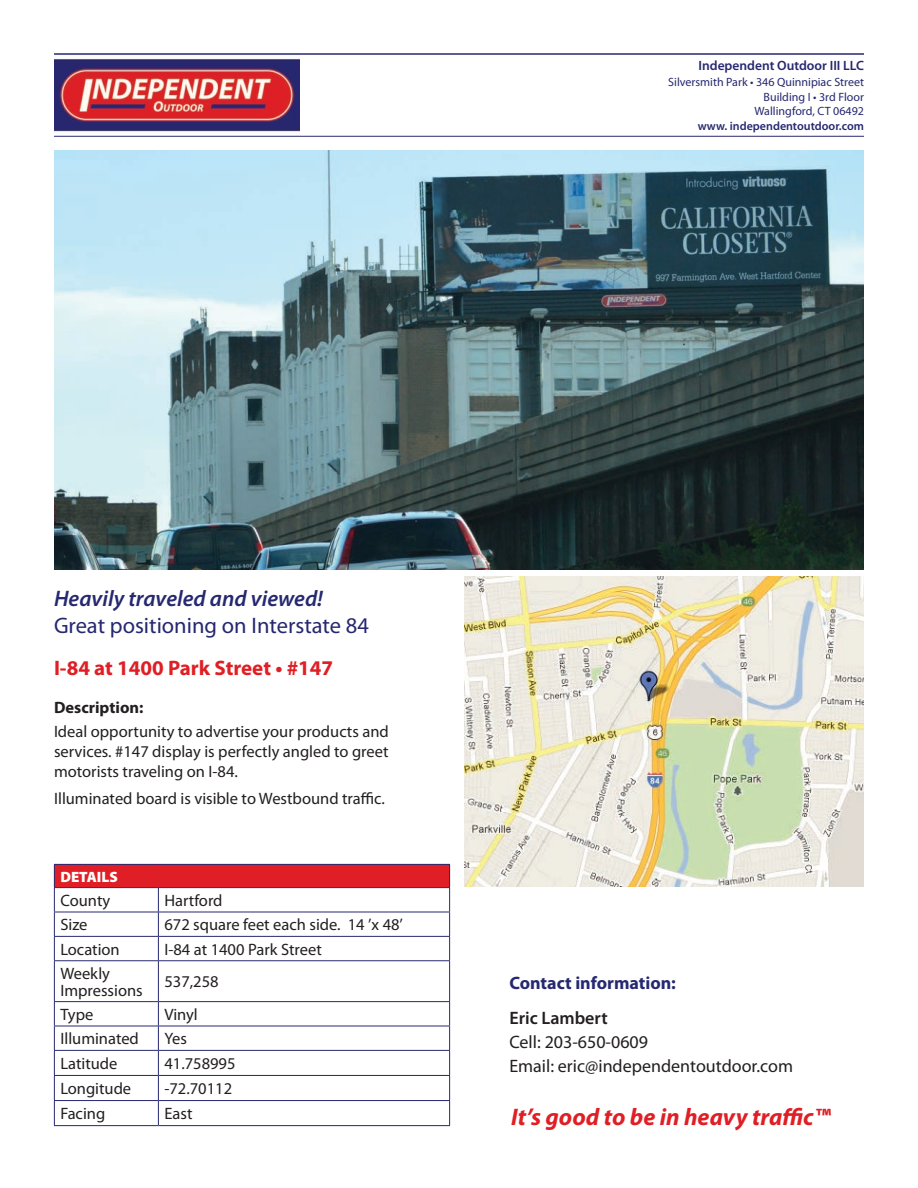
<style>
.page{position:relative;width:918px;height:1188px;background:#fff}
.page>*{position:absolute;margin:0;border:0;box-sizing:border-box;transform-origin:0 0}
.t1{font:italic 700 24px "Myriad Pro";color:#df1f25}
.t2{font:22.5px "Myriad Pro";color:#262870}
.t3{font:italic 600 22.5px "Myriad Pro";color:#262870}
.t4{font:700 21px "Myriad Pro";color:#df1f25}
.t5{font:18px/24px "Myriad Pro";color:#231f20}
.t6{font:700 18px "Myriad Pro";color:#262870}
.t7{font:600 18px "Myriad Pro";color:#231f20}
.t8{font:16.5px/19.8px "Myriad Pro";color:#231f20;text-align:justify}
.t9{font:700 16.5px "Myriad Pro";color:#231f20}
.t10{font:900 15px "Myriad Pro";color:#fff}
.t11{font:600 13.5px "Myriad Pro";color:#262870}
.t12{font:12px/14.4px "Myriad Pro";color:#262870;text-align:right}
.t13{font:600 12px "Myriad Pro";color:#262870}
</style>
<div class="page">
<img style="left:54px;top:59px;width:246px;height:77px">
<hr style="left:54px;top:53px;width:810px;height:2px;background:#262870">
<hr style="left:54px;top:136px;width:810px;height:1px;background:#262870">
<img style="left:54px;top:150px;width:810px;height:419px">
<img style="left:464px;top:576px;width:400px;height:311px">
<div style="left:54px;top:864px;width:396px;height:24px;background:#df1f25"></div>
<svg style="left:55px;top:888px;width:394px;height:24px"></svg>
<svg style="left:55px;top:913px;width:394px;height:212px"></svg>
<hr style="left:54px;top:912px;width:104px;height:1px;background:#262870">
<hr style="left:158px;top:912px;width:292px;height:1px;background:#262870">
<hr style="left:54px;top:936px;width:104px;height:1px;background:#262870">
<hr style="left:158px;top:936px;width:292px;height:1px;background:#262870">
<svg style="left:158px;top:888px;width:1px;height:72px"></svg>
<hr style="left:54px;top:960px;width:104px;height:1px;background:#262870">
<hr style="left:54px;top:961px;width:1px;height:40px;background:#262870">
<hr style="left:158px;top:960px;width:292px;height:1px;background:#262870">
<hr style="left:158px;top:961px;width:1px;height:40px;background:#262870">
<hr style="left:449px;top:961px;width:1px;height:40px;background:#262870">
<hr style="left:54px;top:1001px;width:104px;height:1px;background:#262870">
<hr style="left:158px;top:1001px;width:292px;height:1px;background:#262870">
<hr style="left:54px;top:1026px;width:104px;height:1px;background:#262870">
<hr style="left:158px;top:1026px;width:292px;height:1px;background:#262870">
<hr style="left:54px;top:1050px;width:104px;height:1px;background:#262870">
<hr style="left:158px;top:1050px;width:292px;height:1px;background:#262870">
<hr style="left:54px;top:1075px;width:104px;height:1px;background:#262870">
<hr style="left:158px;top:1075px;width:292px;height:1px;background:#262870">
<hr style="left:54px;top:1100px;width:104px;height:1px;background:#262870">
<svg style="left:54px;top:1002px;width:1px;height:123px"></svg>
<hr style="left:158px;top:1100px;width:292px;height:1px;background:#262870">
<svg style="left:158px;top:1002px;width:1px;height:123px"></svg>
<svg style="left:449px;top:1002px;width:1px;height:123px"></svg>
<hr style="left:54px;top:1125px;width:104px;height:1px;background:#262870">
<hr style="left:158px;top:1125px;width:292px;height:1px;background:#262870">
<hr style="left:54px;top:864px;width:104px;height:1px;background:#262870">
<svg style="left:54px;top:865px;width:1px;height:95px"></svg>
<hr style="left:158px;top:864px;width:292px;height:1px;background:#262870">
<svg style="left:449px;top:865px;width:1px;height:95px"></svg>
<hr style="left:54px;top:887px;width:104px;height:1px;background:#262870">
<hr style="left:158px;top:887px;width:292px;height:1px;background:#262870">
<p class="t11" style="left:698px;top:57px;width:167px">Independent Outdoor III LLC</p>
<p class="t12" style="left:668px;top:75px;width:197px">Silversmith Park • 346 Quinnipiac Street<br>Building I • 3rd Floor<br>Wallingford, CT 06492</p>
<p class="t13" style="left:698px;top:118px;width:168px">www. independentoutdoor.com</p>
<h2 class="t3" style="left:54px;top:585px;width:271px">Heavily traveled and viewed!</h2>
<h2 class="t2" style="left:54px;top:612px;width:317px">Great positioning on Interstate 84</h2>
<p class="t4" style="left:54px;top:654px;width:281px">I-84 at 1400 Park Street • #147</p>
<p class="t9" style="left:54px;top:697px;width:91px">Description:</p>
<p class="t8" style="left:54px;top:721px;width:336px">Ideal opportunity to advertise your products and services. #147 display is perfectly angled to greet motorists traveling on I-84.</p>
<p class="t8" style="left:54px;top:788px;width:332px">Illuminated board is visible to Westbound traffic.</p>
<p class="t10" style="left:60px;top:868px;width:59px">DETAILS</p>
<p class="t8" style="left:60px;top:890px;width:52px">County</p>
<p class="t8" style="left:164px;top:890px;width:60px">Hartford</p>
<p class="t8" style="left:60px;top:915px;width:29px">Size</p>
<p class="t8" style="left:164px;top:915px;width:240px">672 square feet each side. 14 ’x 48’</p>
<p class="t8" style="left:60px;top:939px;width:61px">Location</p>
<p class="t8" style="left:164px;top:939px;width:159px">I-84 at 1400 Park Street</p>
<p class="t8" style="left:60px;top:965px;width:84px;line-height:16.5px">Weekly<br>Impressions</p>
<p class="t8" style="left:164px;top:972px;width:56px">537,258</p>
<p class="t8" style="left:60px;top:1004px;width:34px">Type</p>
<p class="t8" style="left:164px;top:1004px;width:35px">Vinyl</p>
<p class="t8" style="left:60px;top:1029px;width:80px">Illuminated</p>
<p class="t8" style="left:164px;top:1029px;width:24px">Yes</p>
<p class="t8" style="left:60px;top:1053px;width:59px">Latitude</p>
<p class="t8" style="left:164px;top:1053px;width:73px">41.758995</p>
<p class="t8" style="left:60px;top:1078px;width:72px">Longitude</p>
<p class="t8" style="left:164px;top:1078px;width:69px">-72.70112</p>
<p class="t8" style="left:60px;top:1103px;width:46px">Facing</p>
<p class="t8" style="left:164px;top:1103px;width:30px">East</p>
<p class="t6" style="left:509px;top:971px;width:168px">Contact information:</p>
<p class="t7" style="left:509px;top:1006px;width:100px">Eric Lambert</p>
<p class="t5" style="left:509px;top:1029px;width:285px">Cell: 203-650-0609<br>Email: eric@independentoutdoor.com</p>
<h1 class="t1" style="left:511px;top:1101px;width:321px">It’s good to be in heavy traffic™</h1>
</div>
